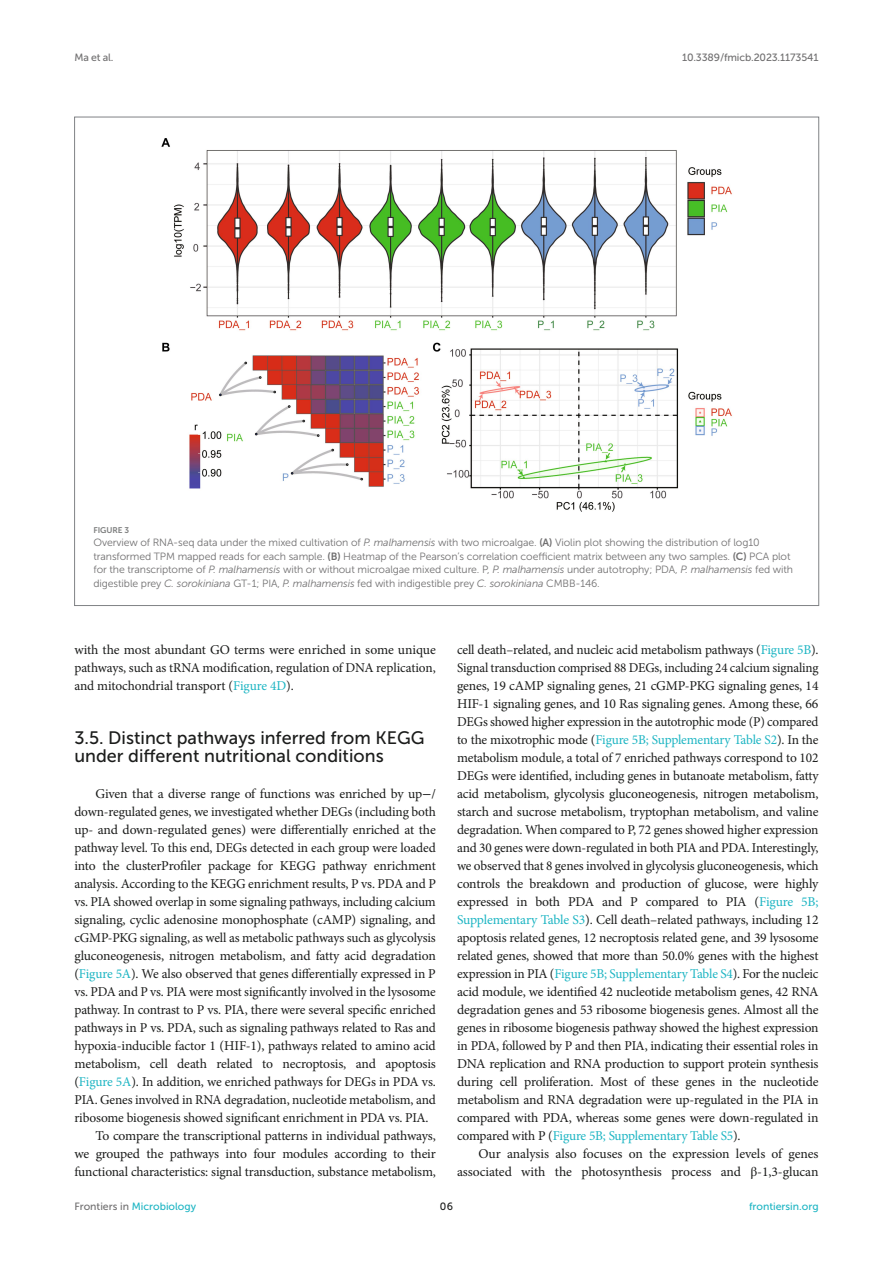
<style>
.page{position:relative;width:893px;height:1263px;background:#fff}
.page>*{position:absolute;margin:0;border:0;box-sizing:border-box;transform-origin:0 0}
.HEAD_2{font:18px/18px "Museo Sans 500";color:#1b1c1b}
.TEXT{font:13.5px/18px "Minion Pro";letter-spacing:-.01em;color:#1b1c1b;text-align:justify}
.TEXT_FLUSH{font:13.5px/18px "Minion Pro";letter-spacing:-.01em;color:#1b1c1b;text-align:justify}
.FIG_LEG{font:10.5px/13.5px "Museo Sans 300";letter-spacing:-.01em;color:#706f70}
.t1{font:10.5px "Museo Sans 500";color:#1db5c3}
.t2{font:10.5px "Museo Sans 500";letter-spacing:-.015em;color:#706f70}
.t3{font:10.5px "Museo Sans 500";color:#1b1c1b}
.FIG_HD{font:8.25px "Museo Sans 700";letter-spacing:-.01em;color:#7e7f7f}
.s1{font-style:italic}
.s2{font-family:"Museo Sans 700"}
.s3{color:#1db5c3}
.s4{font-family:"STIX General"}
.s5{color:#706f70}
</style>
<div class="page">
<img style="left:161px;top:138px;width:571px;height:374px">
<p class="t2" style="left:74px;top:51px;width:40px">Ma et al.</p>
<p class="t2" style="left:682px;top:51px;width:138px">10.3389/fmicb.2023.1173541</p>
<p class="FIG_HD" style="left:94px;top:525px;width:37px">FIGURE 3</p>
<p class="FIG_LEG" style="left:94px;top:536px;width:701px">Overview of RNA-seq data under the mixed cultivation of <span class="s1">P. malhamensis</span> with two microalgae. <span class="s2">(A)</span> Violin plot showing the distribution of log10 transformed TPM mapped reads for each sample. <span class="s2">(B)</span> Heatmap of the Pearson’s correlation coefficient matrix between any two samples. <span class="s2">(C)</span> PCA plot for the transcriptome of <span class="s1">P. malhamensis</span> with or without microalgae mixed culture. P, <span class="s1">P. malhamensis</span> under autotrophy; PDA, <span class="s1">P. malhamensis</span> fed with digestible prey <span class="s1">C. sorokiniana</span> GT-1; PIA, <span class="s1">P. malhamensis</span> fed with indigestible prey <span class="s1">C. sorokiniana</span> CMBB-146.</p>
<p class="TEXT" style="left:74px;top:641px;width:363px">with the most abundant GO terms were enriched in some unique pathways, such as tRNA modification, regulation of DNA replication, and mitochondrial transport (<span class="s3">Figure 4D</span>).</p>
<p class="HEAD_2" style="left:74px;top:729px;width:351px">3.5. Distinct pathways inferred from KEGG under different nutritional conditions</p>
<p class="TEXT_FLUSH" style="left:74px;top:785px;width:363px;text-indent:21px">Given that a diverse range of functions was enriched by up<span class="s4">−</span>/ down-regulated genes, we investigated whether DEGs (including both up- and down-regulated genes) were differentially enriched at the pathway level. To this end, DEGs detected in each group were loaded into the clusterProfiler package for KEGG pathway enrichment analysis. According to the KEGG enrichment results, P vs. PDA and P vs. PIA showed overlap in some signaling pathways, including calcium signaling, cyclic adenosine monophosphate (cAMP) signaling, and cGMP-PKG signaling, as well as metabolic pathways such as glycolysis gluconeogenesis, nitrogen metabolism, and fatty acid degradation (<span class="s3">Figure 5A</span>). We also observed that genes differentially expressed in P vs. PDA and P vs. PIA were most significantly involved in the lysosome pathway. In contrast to P vs. PIA, there were several specific enriched pathways in P vs. PDA, such as signaling pathways related to Ras and hypoxia-inducible factor 1 (HIF-1), pathways related to amino acid metabolism, cell death related to necroptosis, and apoptosis (<span class="s3">Figure 5A</span>). In addition, we enriched pathways for DEGs in PDA vs.<br>PIA. Genes involved in RNA degradation, nucleotide metabolism, and ribosome biogenesis showed significant enrichment in PDA vs. PIA.</p>
<p class="TEXT" style="left:74px;top:1127px;width:363px;text-indent:21px">To compare the transcriptional patterns in individual pathways, we grouped the pathways into four modules according to their functional characteristics: signal transduction, substance metabolism,</p>
<p class="TEXT" style="left:457px;top:641px;width:363px">cell death–related, and nucleic acid metabolism pathways (<span class="s3">Figure 5B</span>).<br>Signal transduction comprised 88 DEGs, including 24 calcium signaling genes, 19 cAMP signaling genes, 21 cGMP-PKG signaling genes, 14<br>HIF-1 signaling genes, and 10 Ras signaling genes. Among these, 66<br>DEGs showed higher expression in the autotrophic mode (P) compared to the mixotrophic mode (<span class="s3">Figure 5B; Supplementary Table S2</span>). In the metabolism module, a total of 7 enriched pathways correspond to 102<br>DEGs were identified, including genes in butanoate metabolism, fatty acid metabolism, glycolysis gluconeogenesis, nitrogen metabolism, starch and sucrose metabolism, tryptophan metabolism, and valine degradation. When compared to P, 72 genes showed higher expression and 30 genes were down-regulated in both PIA and PDA. Interestingly, we observed that 8 genes involved in glycolysis gluconeogenesis, which controls the breakdown and production of glucose, were highly expressed in both PDA and P compared to PIA (<span class="s3">Figure 5B; Supplementary Table S3</span>). Cell death–related pathways, including 12 apoptosis related genes, 12 necroptosis related gene, and 39 lysosome related genes, showed that more than 50.0% genes with the highest expression in PIA (<span class="s3">Figure 5B; Supplementary Table S4</span>). For the nucleic acid module, we identified 42 nucleotide metabolism genes, 42 RNA degradation genes and 53 ribosome biogenesis genes. Almost all the genes in ribosome biogenesis pathway showed the highest expression in PDA, followed by P and then PIA, indicating their essential roles in DNA replication and RNA production to support protein synthesis during cell proliferation. Most of these genes in the nucleotide metabolism and RNA degradation were up-regulated in the PIA in compared with PDA, whereas some genes were down-regulated in compared with P (<span class="s3">Figure 5B; Supplementary Table S5</span>).</p>
<p class="TEXT" style="left:457px;top:1145px;width:363px;text-align:right">Our analysis also focuses on the expression levels of genes associated with the photosynthesis process and <span class="s4">β</span>-1,3-glucan</p>
<p class="t1" style="left:74px;top:1200px;width:123px"><span class="s5">Frontiers in</span> Microbiology</p>
<p class="t3" style="left:440px;top:1200px;width:15px">06</p>
<p class="t1" style="left:749px;top:1200px;width:71px">frontiersin.org</p>
</div>
